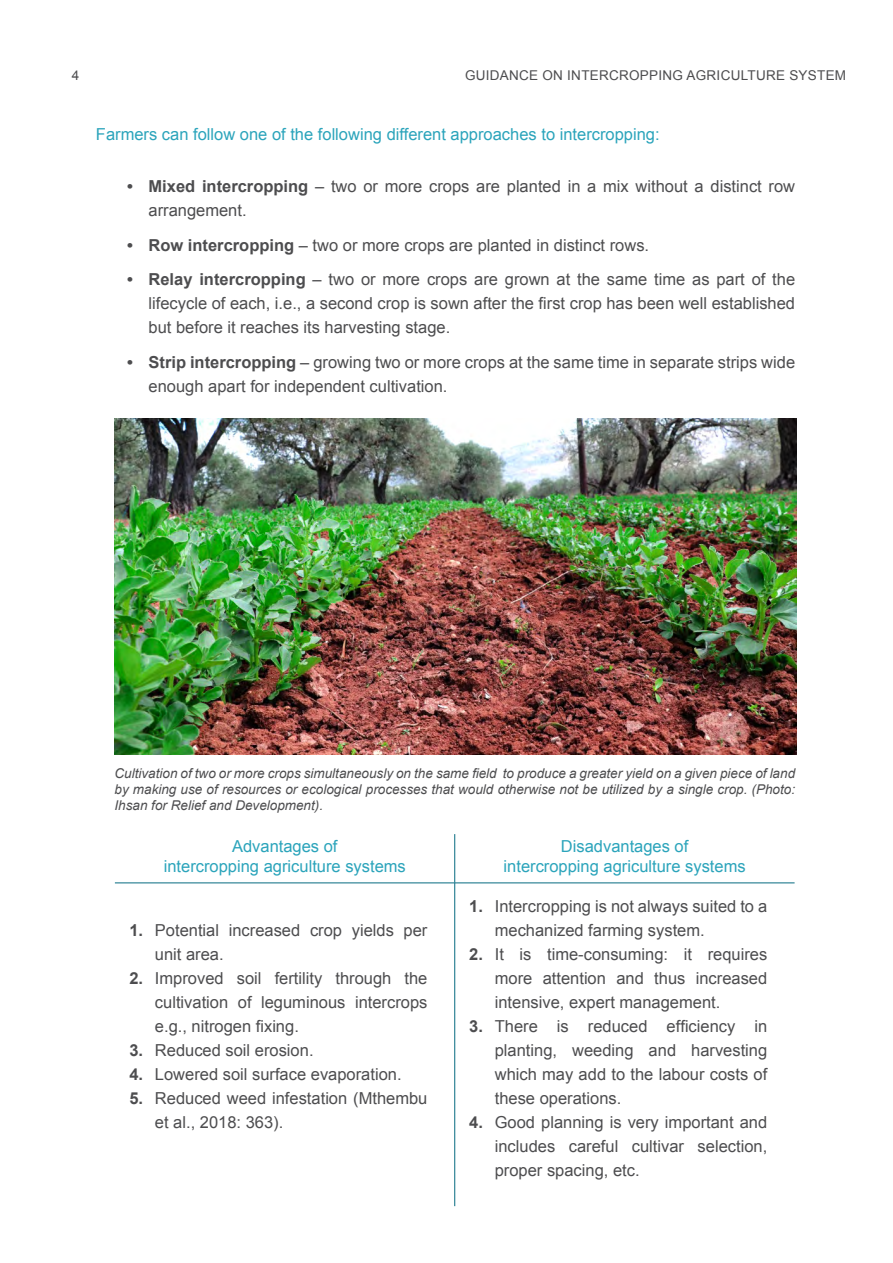
<style>
.page{position:relative;width:893px;height:1263px;background:#fff}
.page>*{position:absolute;margin:0;border:0;box-sizing:border-box;transform-origin:0 0}
.t1{font:16.5px/24px "Arial";color:#4d4d4f}
.t2{font:16.5px/19.8px "Arial";color:#2ba4bb;text-align:center}
.t3{font:italic 13.5px/16.2px "Arial";color:#4d4d4f;text-align:justify}
.t4{font:13.5px "Arial";letter-spacing:.02em;color:#4d4d4f}
.s1{font-weight:700}
</style>
<div class="page">
<hr style="left:454px;top:834px;width:1px;height:49px;background:#066b80">
<hr style="left:115px;top:883px;width:340px;height:1px;background:#066b80">
<hr style="left:455px;top:883px;width:340px;height:1px;background:#066b80">
<hr style="left:454px;top:883px;width:1px;height:323px;background:#066b80">
<img style="left:115px;top:418px;width:681px;height:336px">
<p class="t4" style="left:72px;top:66px;width:9px">4</p>
<p class="t4" style="left:465px;top:66px;width:383px">GUIDANCE ON INTERCROPPING AGRICULTURE SYSTEM</p>
<p class="t2" style="left:96px;top:124px;width:565px">Farmers can follow one of the following different approaches to intercropping:</p>
<p class="t1" style="left:149px;top:174px;width:648px;text-indent:-21px"><span class="s1">• Mixed intercropping</span> – two or more crops are planted in a mix without a distinct row arrangement.</p>
<p class="t1" style="left:127px;top:233px;width:523px"><span class="s1">• Row intercropping</span> – two or more crops are planted in distinct rows.</p>
<p class="t1" style="left:149px;top:268px;width:648px;text-align:justify;text-indent:-21px"><span class="s1">• Relay intercropping</span> – two or more crops are grown at the same time as part of the lifecycle of each, i.e., a second crop is sown after the first crop has been well established but before it reaches its harvesting stage.</p>
<p class="t1" style="left:149px;top:350px;width:648px;text-indent:-21px"><span class="s1">• Strip intercropping</span> – growing two or more crops at the same time in separate strips wide enough apart for independent cultivation.</p>
<p class="t3" style="left:115px;top:765px;width:682px">Cultivation of two or more crops simultaneously on the same field to produce a greater yield on a given piece of land by making use of resources or ecological processes that would otherwise not be utilized by a single crop. (Photo:<br>Ihsan for Relief and Development).</p>
<p class="t2" style="left:164px;top:836px;width:244px">Advantages of<br>intercropping agriculture systems</p>
<p class="t2" style="left:504px;top:836px;width:244px">Disadvantages of<br>intercropping agriculture systems</p>
<p class="t1" style="left:155px;top:918px;width:274px;text-indent:-26px"><span class="s1">1.</span> Potential increased crop yields per unit area.</p>
<p class="t1" style="left:155px;top:966px;width:274px;text-align:justify;text-indent:-26px"><span class="s1">2.</span> Improved soil fertility through the cultivation of leguminous intercrops e.g., nitrogen fixing.</p>
<p class="t1" style="left:129px;top:1038px;width:186px"><span class="s1">3.</span> Reduced soil erosion.</p>
<p class="t1" style="left:129px;top:1062px;width:274px"><span class="s1">4.</span> Lowered soil surface evaporation.</p>
<p class="t1" style="left:155px;top:1086px;width:274px;text-indent:-26px"><span class="s1">5.</span> Reduced weed infestation (Mthembu et al., 2018: 363).</p>
<p class="t1" style="left:495px;top:894px;width:274px;text-indent:-26px"><span class="s1">1.</span> Intercropping is not always suited to a mechanized farming system.</p>
<p class="t1" style="left:495px;top:942px;width:274px;text-align:justify;text-indent:-26px"><span class="s1">2.</span> It is time-consuming: it requires more attention and thus increased intensive, expert management.</p>
<p class="t1" style="left:495px;top:1014px;width:274px;text-align:justify;text-indent:-26px"><span class="s1">3.</span> There is reduced efficiency in planting, weeding and harvesting which may add to the labour costs of these operations.</p>
<p class="t1" style="left:495px;top:1111px;width:274px;text-align:justify;text-indent:-26px"><span class="s1">4.</span> Good planning is very important and includes careful cultivar selection, proper spacing, etc.</p>
</div>
